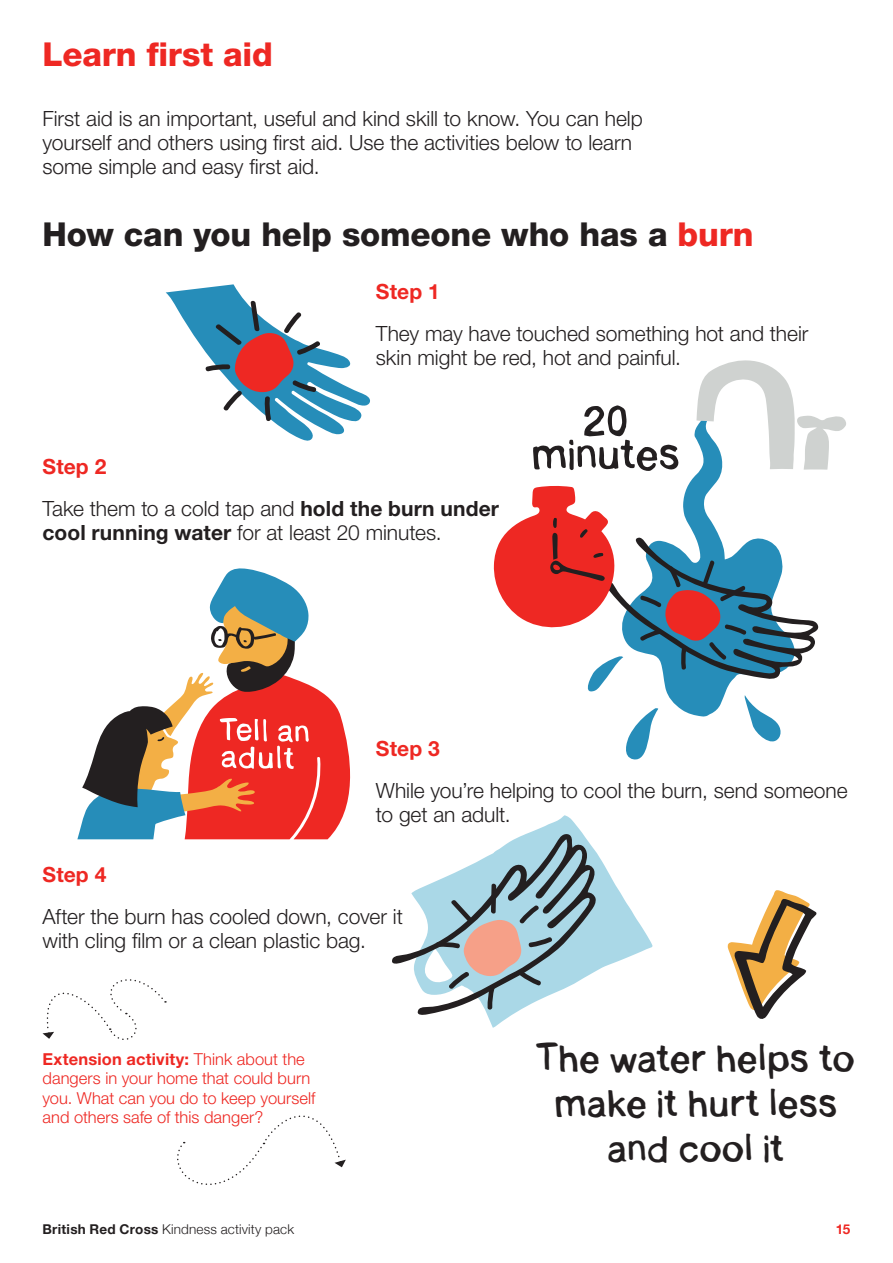
<style>
.page{position:relative;width:893px;height:1263px;background:#fff}
.page>*{position:absolute;margin:0;border:0;box-sizing:border-box;transform-origin:0 0}
.t1{font:50.1px "Red Cross Hand";letter-spacing:-.02em;color:#231f20}
.t2{font:45px/45px "Red Cross Hand";letter-spacing:-.01em;color:#231f20;text-align:center}
.t3{font:800 33px "Helvetica Neue LT Pro";letter-spacing:-.005em;color:#231f20}
.t4{font:800 33px "Helvetica Neue LT Pro";letter-spacing:-.005em;color:#ee2823}
.t5{font:300 21px/24px "Helvetica Neue LT Pro";color:#231f20}
.t6{font:700 21px "Helvetica Neue LT Pro";letter-spacing:.005em;color:#ee2823}
.t7{font:300 16.5px/19.5px "Helvetica Neue LT Pro";color:#ee2823}
.t8{font:300 13.5px "Helvetica Neue";letter-spacing:.01em;color:#231f20}
.t9{font:700 13.5px "Helvetica Neue";color:#ee2823}
.s1{color:#ee2823}
.s2{font-weight:700;color:#ee2823}
.s3{font-weight:700}
</style>
<div class="page">
<svg style="left:688px;top:428px;width:34px;height:57px"></svg>
<svg style="left:696px;top:360px;width:150px;height:110px"></svg>
<svg style="left:177px;top:1115px;width:169px;height:70px"></svg>
<svg style="left:42px;top:979px;width:124px;height:61px"></svg>
<svg style="left:166px;top:284px;width:204px;height:157px"></svg>
<svg style="left:488px;top:815px;width:165px;height:213px"></svg>
<svg style="left:392px;top:834px;width:204px;height:182px"></svg>
<svg style="left:727px;top:890px;width:90px;height:129px"></svg>
<svg style="left:77px;top:568px;width:274px;height:271px"></svg>
<svg style="left:493px;top:485px;width:326px;height:275px"></svg>
<h3 class="t4" style="left:43px;top:35px;width:232px">Learn first aid</h3>
<p class="t5" style="left:43px;top:106px;width:602px">First aid is an important, useful and kind skill to know. You can help yourself and others using first aid. Use the activities below to learn some simple and easy first aid.</p>
<h3 class="t3" style="left:43px;top:215px;width:712px">How can you help someone who has a <span class="s1">burn</span></h3>
<p class="t6" style="left:376px;top:279px;width:65px">Step 1</p>
<p class="t5" style="left:376px;top:321px;width:434px">They may have touched something hot and their skin might be red, hot and painful.</p>
<p class="t5" style="left:43px;top:445px;width:458px;line-height:42px"><span class="s2">Step 2<br></span>Take them to a cold tap and <span class="s3">hold the burn under</span></p>
<p class="t5" style="left:43px;top:520px;width:401px"><span class="s3">cool running water</span> for at least 20 minutes.</p>
<h1 class="t1" style="left:582px;top:395px;width:49px">20</h1>
<h1 class="t1" style="left:531px;top:429px;width:151px">minutes</h1>
<p class="t6" style="left:376px;top:735px;width:65px">Step 3</p>
<p class="t5" style="left:376px;top:778px;width:473px">While you’re helping to cool the burn, send someone to get an adult.</p>
<p class="t6" style="left:43px;top:862px;width:65px">Step 4</p>
<p class="t5" style="left:43px;top:904px;width:362px">After the burn has cooled down, cover it with cling film or a clean plastic bag.</p>
<p class="t7" style="left:43px;top:1049px;width:274px"><span class="s3">Extension activity:</span> Think about the dangers in your home that could burn you. What can you do to keep yourself and others safe of this danger?</p>
<h2 class="t2" style="left:536px;top:1037px;width:321px">The water helps to make it hurt less and cool it</h2>
<p class="t8" style="left:43px;top:1218px;width:253px"><span class="s3">British Red Cross</span> Kindness activity pack</p>
<p class="t9" style="left:836px;top:1218px;width:16px">15</p>
</div>
